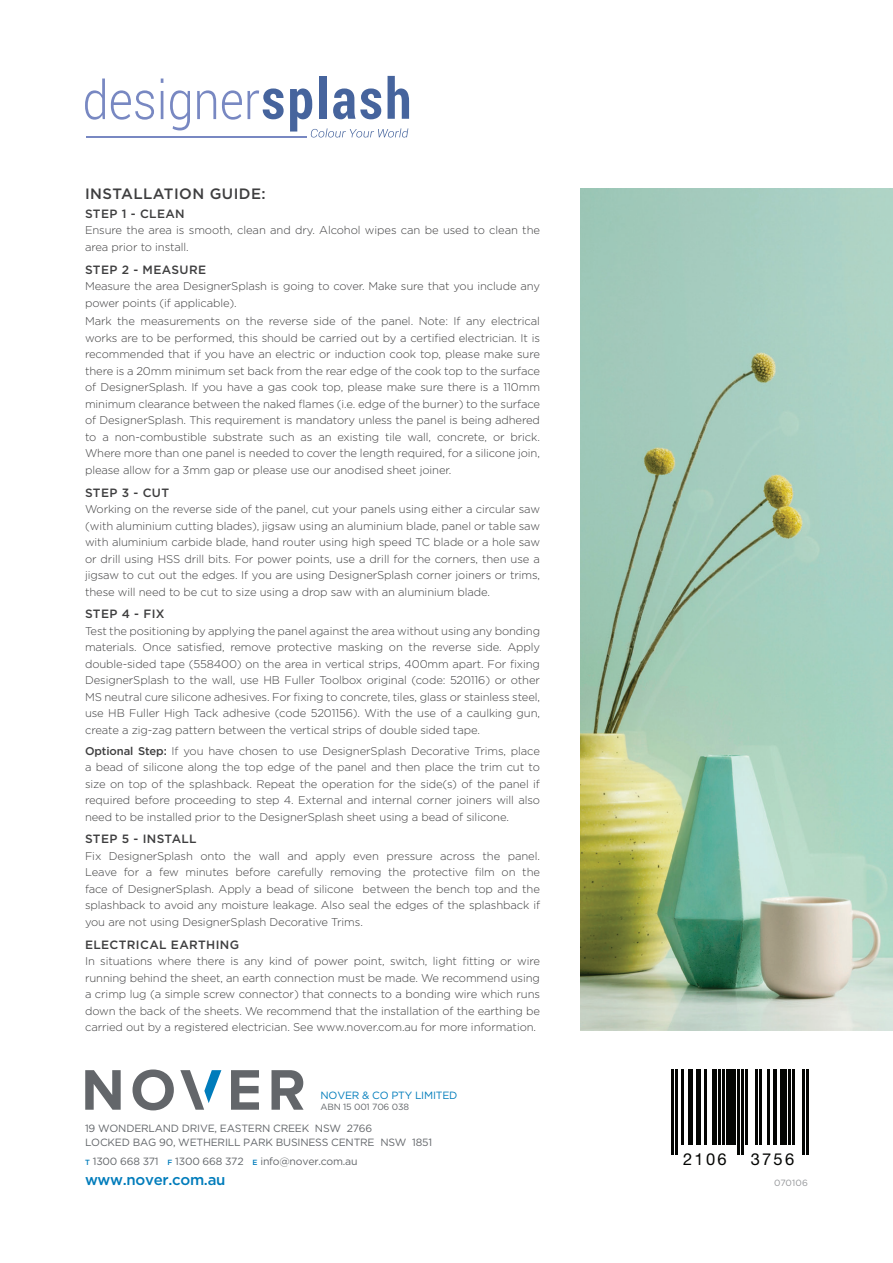
<style>
.page{position:relative;width:893px;height:1263px;background:#fff}
.page>*{position:absolute;margin:0;border:0;box-sizing:border-box;transform-origin:0 0}
.t1{font:16.5px "Helvetica Neue LT Std";letter-spacing:.14em;color:#040503}
._6pt_Text{font:500 15px "Gotham";letter-spacing:.03em;color:#3e3e3f}
.t2{font:500 15px "Gotham";letter-spacing:-.02em;color:#007cbb}
._6pt_Text-2{font:500 12px "Gotham";letter-spacing:.03em;color:#3e3e3f}
.Bodycopy_-_A5{font:300 11.25px/16.5px "Gotham";letter-spacing:-.01em;color:#3e3e3f;text-align:justify}
.t3{font:10.5px "Gotham";letter-spacing:-.02em;color:#63666a}
.t4{font:10.5px "Gotham";letter-spacing:-.02em;color:#007cbb}
.t5{font:9px "Gotham";letter-spacing:-.02em;color:#63666a}
.t6{font:9px "Gotham";color:#939598}
.s1{font-weight:500}
.s2{font-weight:500;font-size:7.5px;color:#007cbb}
</style>
<div class="page">
<img style="left:580px;top:188px;width:313px;height:842px">
<hr style="left:86px;top:136px;width:221px;height:1px;background:#7888c2">
<svg style="left:85px;top:79px;width:20px;height:41px"></svg>
<svg style="left:111px;top:90px;width:43px;height:30px"></svg>
<hr style="left:161px;top:91px;width:2px;height:28px;background:#7888c2">
<svg style="left:170px;top:90px;width:20px;height:40px"></svg>
<svg style="left:197px;top:90px;width:19px;height:29px"></svg>
<svg style="left:222px;top:90px;width:20px;height:30px"></svg>
<svg style="left:248px;top:88px;width:36px;height:31px"></svg>
<svg style="left:290px;top:76px;width:119px;height:61px"></svg>
<svg style="left:85px;top:1070px;width:36px;height:40px"></svg>
<svg style="left:133px;top:1069px;width:41px;height:41px"></svg>
<svg style="left:231px;top:1070px;width:28px;height:40px"></svg>
<svg style="left:271px;top:1070px;width:33px;height:40px"></svg>
<svg style="left:180px;top:1070px;width:41px;height:40px"></svg>
<hr style="left:672px;top:1070px;width:2px;height:85px;background:#040503">
<hr style="left:676px;top:1070px;width:2px;height:85px;background:#040503">
<hr style="left:682px;top:1070px;width:2px;height:74px;background:#040503">
<hr style="left:688px;top:1070px;width:4px;height:74px;background:#040503">
<hr style="left:696px;top:1070px;width:4px;height:74px;background:#040503">
<hr style="left:704px;top:1070px;width:2px;height:74px;background:#040503">
<hr style="left:713px;top:1070px;width:4px;height:74px;background:#040503">
<hr style="left:719px;top:1070px;width:2px;height:74px;background:#040503">
<hr style="left:723px;top:1070px;width:2px;height:74px;background:#040503">
<div style="left:727px;top:1070px;width:8px;height:74px;background:#040503"></div>
<hr style="left:737px;top:1070px;width:2px;height:85px;background:#040503">
<hr style="left:741px;top:1070px;width:2px;height:85px;background:#040503">
<hr style="left:745px;top:1070px;width:2px;height:74px;background:#040503">
<hr style="left:756px;top:1070px;width:2px;height:74px;background:#040503">
<hr style="left:760px;top:1070px;width:2px;height:74px;background:#040503">
<hr style="left:768px;top:1070px;width:2px;height:74px;background:#040503">
<hr style="left:774px;top:1070px;width:2px;height:74px;background:#040503">
<div style="left:780px;top:1070px;width:6px;height:74px;background:#040503"></div>
<hr style="left:788px;top:1070px;width:2px;height:74px;background:#040503">
<hr style="left:792px;top:1070px;width:2px;height:74px;background:#040503">
<hr style="left:803px;top:1070px;width:2px;height:85px;background:#040503">
<hr style="left:807px;top:1070px;width:2px;height:85px;background:#040503">
<p class="_6pt_Text" style="left:85px;top:184px;width:182px">INSTALLATION GUIDE:</p>
<p class="_6pt_Text-2" style="left:85px;top:206px;width:101px">STEP 1 - CLEAN</p>
<p class="Bodycopy_-_A5" style="left:85px;top:222px;width:456px">Ensure the area is smooth, clean and dry. Alcohol wipes can be used to clean the area prior to install.</p>
<p class="_6pt_Text-2" style="left:85px;top:262px;width:123px">STEP 2 - MEASURE</p>
<p class="Bodycopy_-_A5" style="left:85px;top:278px;width:456px">Measure the area DesignerSplash is going to cover. Make sure that you include any power points (if applicable).</p>
<p class="Bodycopy_-_A5" style="left:85px;top:313px;width:457px">Mark the measurements on the reverse side of the panel. Note: If any electrical works are to be performed, this should be carried out by a certified electrician. It is recommended that if you have an electric or induction cook top, please make sure there is a 20mm minimum set back from the rear edge of the cook top to the surface of DesignerSplash. If you have a gas cook top, please make sure there is a 110mm minimum clearance between the naked flames (i.e. edge of the burner) to the surface of DesignerSplash. This requirement is mandatory unless the panel is being adhered to a non-combustible substrate such as an existing tile wall, concrete, or brick.<br>Where more than one panel is needed to cover the length required, for a silicone join, please allow for a 3mm gap or please use our anodised sheet joiner.</p>
<p class="_6pt_Text-2" style="left:85px;top:484px;width:86px">STEP 3 - CUT</p>
<p class="Bodycopy_-_A5" style="left:85px;top:501px;width:457px">Working on the reverse side of the panel, cut your panels using either a circular saw (with aluminium cutting blades), jigsaw using an aluminium blade, panel or table saw with aluminium carbide blade, hand router using high speed TC blade or a hole saw or drill using HSS drill bits. For power points, use a drill for the corners, then use a jigsaw to cut out the edges. If you are using DesignerSplash corner joiners or trims, these will need to be cut to size using a drop saw with an aluminium blade.</p>
<p class="_6pt_Text-2" style="left:85px;top:606px;width:81px">STEP 4 - FIX</p>
<p class="Bodycopy_-_A5" style="left:85px;top:622px;width:457px">Test the positioning by applying the panel against the area without using any bonding materials. Once satisfied, remove protective masking on the reverse side. Apply double-sided tape (558400) on the area in vertical strips, 400mm apart. For fixing DesignerSplash to the wall, use HB Fuller Toolbox original (code: 520116) or other MS neutral cure silicone adhesives. For fixing to concrete, tiles, glass or stainless steel, use HB Fuller High Tack adhesive (code 5201156). With the use of a caulking gun, create a zig-zag pattern between the vertical strips of double sided tape.</p>
<p class="Bodycopy_-_A5" style="left:85px;top:742px;width:457px"><span class="s1">Optional Step:</span> If you have chosen to use DesignerSplash Decorative Trims, place a bead of silicone along the top edge of the panel and then place the trim cut to size on top of the splashback. Repeat the operation for the side(s) of the panel if required before proceeding to step 4. External and internal corner joiners will also need to be installed prior to the DesignerSplash sheet using a bead of silicone.</p>
<p class="_6pt_Text-2" style="left:85px;top:831px;width:113px">STEP 5 - INSTALL</p>
<p class="Bodycopy_-_A5" style="left:85px;top:847px;width:457px">Fix DesignerSplash onto the wall and apply even pressure across the panel.<br>Leave for a few minutes before carefully removing the protective film on the face of DesignerSplash. Apply a bead of silicone between the bench top and the splashback to avoid any moisture leakage. Also seal the edges of the splashback if you are not using DesignerSplash Decorative Trims.</p>
<p class="_6pt_Text-2" style="left:85px;top:937px;width:156px">ELECTRICAL EARTHING</p>
<p class="Bodycopy_-_A5" style="left:85px;top:953px;width:456px">In situations where there is any kind of power point, switch, light fitting or wire running behind the sheet, an earth connection must be made. We recommend using a crimp lug (a simple screw connector) that connects to a bonding wire which runs down the back of the sheets. We recommend that the installation of the earthing be carried out by a registered electrician. See www.nover.com.au for more information.</p>
<p class="t4" style="left:321px;top:1089px;width:138px">NOVER &amp; CO PTY LIMITED</p>
<p class="t5" style="left:321px;top:1101px;width:90px">ABN 15 001 706 038</p>
<p class="t3" style="left:85px;top:1122px;width:289px">19 WONDERLAND DRIVE, EASTERN CREEK NSW 2766</p>
<p class="t3" style="left:85px;top:1135px;width:349px">LOCKED BAG 90, WETHERILL PARK BUSINESS CENTRE NSW 1851</p>
<p class="t3" style="left:85px;top:1155px;width:274px"><span class="s2">T</span> 1300 668 371 <span class="s2">F</span> 1300 668 372 <span class="s2">E</span> info@nover.com.au</p>
<p class="t2" style="left:85px;top:1170px;width:142px">www.nover.com.au</p>
<p class="t1" style="left:683px;top:1149px;width:45px">2106</p>
<p class="t1" style="left:751px;top:1149px;width:45px">3756</p>
<p class="t6" style="left:774px;top:1177px;width:35px">070106</p>
</div>
